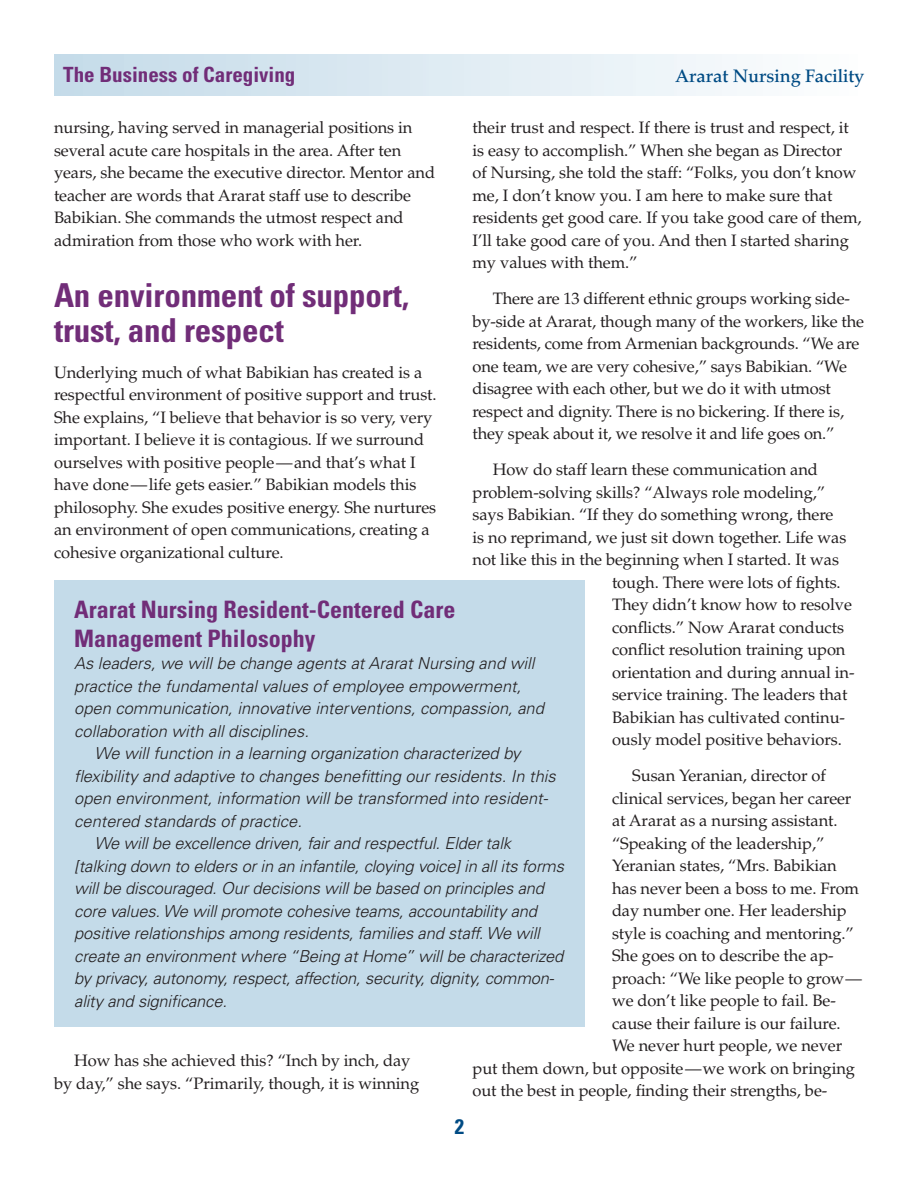
<style>
.page{position:relative;width:918px;height:1188px;background:#fff}
.page>*{position:absolute;margin:0;border:0;box-sizing:border-box;transform-origin:0 0}
.Subhead_A{font:700 condensed 33px/34.5px "Univers LT Std";letter-spacing:-.005em;color:#712d78}
.t1{font:700 condensed 24px/28.8px "Univers LT Std";color:#712d78}
.t2{font:700 condensed 21px "Univers LT Std";color:#712d78}
.Subhead_B{font:700 condensed 21px "Univers LT Std";color:#004b84}
.t3{font:500 18px "Palatino LT Std";color:#004b84}
.Text-Indent{font:16.5px/22.5px "Palatino LT Std";letter-spacing:-.005em;color:#231f20}
.t4{font:italic 300 16.5px/22.5px "Univers LT Std";letter-spacing:-.01em;color:#231f20}
.Text-No_Indent{font:16.5px/22.5px "Palatino LT Std";letter-spacing:-.005em;color:#231f20}
</style>
<div class="page">
<div style="left:54px;top:54px;width:810px;height:41px;background:linear-gradient(to right,#c3dae8,#fdfefe)"></div>
<div style="left:54px;top:580px;width:531px;height:448px;background:#c4dbe9"></div>
<p class="t2" style="left:63px;top:61px;width:234px">The Business of Caregiving</p>
<p class="t3" style="left:676px;top:65px;width:190px">Ararat Nursing Facility</p>
<p class="Text-Indent" style="left:54px;top:117px;width:383px">nursing, having served in managerial positions in several acute care hospitals in the area. After ten years, she became the executive director. Mentor and teacher are words that Ararat staff use to describe Babikian. She commands the utmost respect and admiration from those who work with her.</p>
<p class="Subhead_A" style="left:54px;top:278px;width:357px">An environment of support, trust, and respect</p>
<p class="Text-No_Indent" style="left:54px;top:361px;width:384px">Underlying much of what Babikian has created is a respectful environment of positive support and trust.<br>She explains, “I believe that behavior is so very, very important. I believe it is contagious. If we surround ourselves with positive people—and that’s what I have done—life gets easier.” Babikian models this philosophy. She exudes positive energy. She nurtures an environment of open communications, creating a cohesive organizational culture.</p>
<p class="Text-Indent" style="left:472px;top:117px;width:391px">their trust and respect. If there is trust and respect, it is easy to accomplish.” When she began as Director<br>of Nursing, she told the staff: “Folks, you don’t know me, I don’t know you. I am here to make sure that residents get good care. If you take good care of them, I’ll take good care of you. And then I started sharing my values with them.”</p>
<p class="Text-Indent" style="left:472px;top:288px;width:393px;text-indent:20px">There are 13 different ethnic groups working side&shy;by-side at Ararat, though many of the workers, like the residents, come from Armenian backgrounds. “We are one team, we are very cohesive,” says Babikian. “We disagree with each other, but we do it with utmost respect and dignity. There is no bickering. If there is, they speak about it, we resolve it and life goes on.”</p>
<p class="Text-Indent" style="left:493px;top:459px;width:327px">How do staff learn these communication and</p>
<p class="Text-Indent" style="left:472px;top:481px;width:354px">problem-solving skills? “Always role modeling,”</p>
<p class="Text-Indent" style="left:472px;top:504px;width:362px">says Babikian. “If they do something wrong, there</p>
<p class="Text-Indent" style="left:472px;top:526px;width:375px">is no reprimand, we just sit down together. Life was</p>
<p class="Text-Indent" style="left:472px;top:549px;width:368px">not like this in the beginning when I started. It was</p>
<p class="Text-Indent" style="left:612px;top:571px;width:230px">tough. There were lots of fights.</p>
<p class="Text-Indent" style="left:612px;top:594px;width:241px">They didn’t know how to resolve</p>
<p class="Text-Indent" style="left:612px;top:616px;width:234px">conflicts.” Now Ararat conducts</p>
<p class="Text-Indent" style="left:612px;top:639px;width:235px">conflict resolution training upon</p>
<p class="Text-Indent" style="left:612px;top:661px;width:244px">orientation and during annual in-</p>
<p class="Text-Indent" style="left:612px;top:684px;width:237px">service training. The leaders that</p>
<p class="Text-Indent" style="left:612px;top:706px;width:235px">Babikian has cultivated continu-</p>
<p class="Text-Indent" style="left:612px;top:729px;width:231px">ously model positive behaviors.</p>
<p class="Text-Indent" style="left:632px;top:765px;width:195px">Susan Yeranian, director of</p>
<p class="Text-Indent" style="left:612px;top:787px;width:241px">clinical services, began her career</p>
<p class="Text-Indent" style="left:612px;top:810px;width:227px">at Ararat as a nursing assistant.</p>
<p class="Text-Indent" style="left:612px;top:832px;width:214px">“Speaking of the leadership,”</p>
<p class="Text-Indent" style="left:612px;top:855px;width:226px">Yeranian states, “Mrs. Babikian</p>
<p class="Text-Indent" style="left:612px;top:877px;width:249px">has never been a boss to me. From</p>
<p class="Text-Indent" style="left:612px;top:900px;width:236px">day number one. Her leadership</p>
<p class="Text-Indent" style="left:612px;top:922px;width:243px">style is coaching and mentoring.”</p>
<p class="Text-Indent" style="left:612px;top:945px;width:223px">She goes on to describe the ap-</p>
<p class="Text-Indent" style="left:612px;top:967px;width:252px">proach: “We like people to grow—</p>
<p class="Text-Indent" style="left:612px;top:990px;width:225px">we don’t like people to fail. Be-</p>
<p class="Text-Indent" style="left:612px;top:1012px;width:230px">cause their failure is our failure.</p>
<p class="Text-Indent" style="left:612px;top:1035px;width:232px">We never hurt people, we never</p>
<p class="Text-Indent" style="left:472px;top:1057px;width:384px">put them down, but opposite—we work on bringing</p>
<p class="Text-Indent" style="left:472px;top:1080px;width:356px">out the best in people, finding their strengths, be-</p>
<p class="t1" style="left:74px;top:595px;width:383px">Ararat Nursing Resident-Centered Care<br>Management Philosophy</p>
<p class="t4" style="left:74px;top:653px;width:471px">As leaders, we will be change agents at Ararat Nursing and will practice the fundamental values of employee empowerment, open communication, innovative interventions, compassion, and collaboration with all disciplines.</p>
<p class="t4" style="left:74px;top:743px;width:483px;text-indent:20px">We will function in a learning organization characterized by flexibility and adaptive to changes benefitting our residents. In this open environment, information will be transformed into resident&shy;centered standards of practice.</p>
<p class="t4" style="left:74px;top:833px;width:491px;text-indent:20px">We will be excellence driven, fair and respectful. Elder talk [talking down to elders or in an infantile, cloying voice] in all its forms will be discouraged. Our decisions will be based on principles and core values. We will promote cohesive teams, accountability and positive relationships among residents, families and staff. We will create an environment where “Being at Home” will be characterized by privacy, autonomy, respect, affection, security, dignity, common&shy;ality and significance.</p>
<p class="Text-Indent" style="left:54px;top:1050px;width:367px;text-indent:20px">How has she achieved this? “Inch by inch, day by day,” she says. “Primarily, though, it is winning</p>
<p class="Subhead_B" style="left:455px;top:1114px;width:11px">2</p>
</div>
